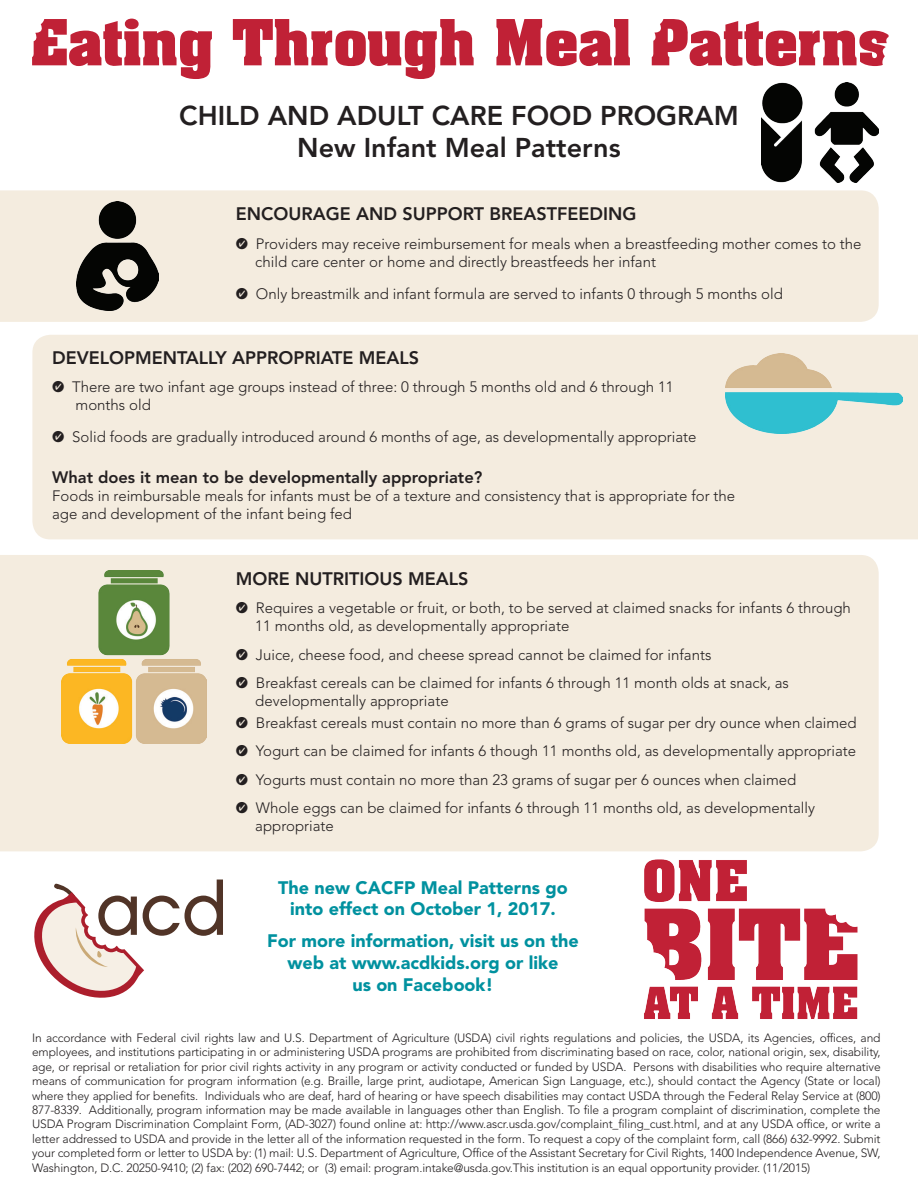
<style>
.page{position:relative;width:918px;height:1188px;background:#fff}
.page>*{position:absolute;margin:0;border:0;box-sizing:border-box;transform-origin:0 0}
.t1{font:800 27px/32.4px "Avenir LT Std";color:#231f20;text-align:center}
.t2{font:900 18px/21.6px "Avenir LT Std";color:#00919f;text-align:center}
.t3{font:800 18px "Avenir LT Std";color:#231f20}
.t4{font:800 16.5px "Avenir LT Std";color:#231f20}
.t5{font:300 15px/18px "Avenir LT Std";color:#231f20}
.t6{font:300 12px/14.4px "Avenir LT Std";letter-spacing:-.01em;color:#231f20;text-align:justify}
</style>
<div class="page">
<div style="left:0;top:190px;width:879px;height:132px;background:#f4ecdf"></div>
<div style="left:32px;top:335px;width:886px;height:204px;background:#f4ecdf"></div>
<div style="left:0;top:555px;width:879px;height:296px;background:#f4ecdf"></div>
<img style="left:761px;top:83px;width:118px;height:100px">
<img style="left:77px;top:202px;width:82px;height:108px">
<svg style="left:32px;top:19px;width:180px;height:60px"></svg>
<svg style="left:233px;top:19px;width:241px;height:60px"></svg>
<svg style="left:496px;top:19px;width:134px;height:47px"></svg>
<svg style="left:652px;top:19px;width:237px;height:47px"></svg>
<img style="left:62px;top:571px;width:144px;height:173px">
<img style="left:725px;top:353px;width:177px;height:80px">
<svg style="left:34px;top:880px;width:189px;height:118px"></svg>
<img style="left:644px;top:860px;width:213px;height:159px">
<h1 class="t1" style="left:179px;top:99px;width:561px">CHILD AND ADULT CARE FOOD PROGRAM<br>New Infant Meal Patterns</h1>
<h2 class="t3" style="left:236px;top:203px;width:402px">ENCOURAGE AND SUPPORT BREASTFEEDING</h2>
<p class="t5" style="left:255px;top:234px;width:608px">Providers may receive reimbursement for meals when a breastfeeding mother comes to the child care center or home and directly breastfeeds her infant</p>
<p class="t5" style="left:256px;top:284px;width:528px">Only breastmilk and infant formula are served to infants 0 through 5 months old</p>
<h2 class="t3" style="left:52px;top:347px;width:369px">DEVELOPMENTALLY APPROPRIATE MEALS</h2>
<p class="t5" style="left:72px;top:378px;width:603px">There are two infant age groups instead of three: 0 through 5 months old and 6 through 11 months old</p>
<p class="t5" style="left:72px;top:428px;width:626px">Solid foods are gradually introduced around 6 months of age, as developmentally appropriate</p>
<h3 class="t4" style="left:52px;top:468px;width:432px">What does it mean to be developmentally appropriate?</h3>
<p class="t5" style="left:52px;top:487px;width:685px">Foods in reimbursable meals for infants must be of a texture and consistency that is appropriate for the age and development of the infant being fed</p>
<h2 class="t3" style="left:236px;top:568px;width:234px">MORE NUTRITIOUS MEALS</h2>
<p class="t5" style="left:255px;top:599px;width:597px">Requires a vegetable or fruit, or both, to be served at claimed snacks for infants 6 through<br>11 months old, as developmentally appropriate</p>
<p class="t5" style="left:256px;top:640px;width:535px;line-height:28.5px">Juice, cheese food, and cheese spread cannot be claimed for infants<br>Breakfast cereals can be claimed for infants 6 through 11 month olds at snack, as</p>
<p class="t5" style="left:255px;top:690px;width:603px;line-height:21.6px">developmentally appropriate<br>Breakfast cereals must contain no more than 6 grams of sugar per dry ounce when claimed</p>
<p class="t5" style="left:256px;top:737px;width:602px;line-height:28.5px">Yogurt can be claimed for infants 6 though 11 months old, as developmentally appropriate<br>Yogurts must contain no more than 23 grams of sugar per 6 ounces when claimed<br>Whole eggs can be claimed for infants 6 through 11 months old, as developmentally</p>
<p class="t5" style="left:255px;top:817px;width:80px">appropriate</p>
<h2 class="t2" style="left:278px;top:877px;width:291px">The new CACFP Meal Patterns go into effect on October 1, 2017.</h2>
<h2 class="t2" style="left:267px;top:930px;width:313px">For more information, visit us on the web at www.acdkids.org or like<br>us on Facebook!</h2>
<p class="t6" style="left:32px;top:1031px;width:850px">In accordance with Federal civil rights law and U.S. Department of Agriculture (USDA) civil rights regulations and policies, the USDA, its Agencies, offices, and employees, and institutions participating in or administering USDA programs are prohibited from discriminating based on race, color, national origin, sex, disability, age, or reprisal or retaliation for prior civil rights activity in any program or activity conducted or funded by USDA. Persons with disabilities who require alternative means of communication for program information (e.g. Braille, large print, audiotape, American Sign Language, etc.), should contact the Agency (State or local) where they applied for benefits. Individuals who are deaf, hard of hearing or have speech disabilities may contact USDA through the Federal Relay Service at (800)<br>877-8339. Additionally, program information may be made available in languages other than English. To file a program complaint of discrimination, complete the USDA Program Discrimination Complaint Form, (AD-3027) found online at: http://www.ascr.usda.gov/complaint_filing_cust.html, and at any USDA office, or write a letter addressed to USDA and provide in the letter all of the information requested in the form. To request a copy of the complaint form, call (866) 632-9992. Submit your completed form or letter to USDA by: (1) mail: U.S. Department of Agriculture, Office of the Assistant Secretary for Civil Rights, 1400 Independence Avenue, SW, Washington, D.C. 20250-9410; (2) fax: (202) 690-7442; or (3) email: program.intake@usda.gov.This institution is an equal opportunity provider. (11/2015)</p>
</div>
